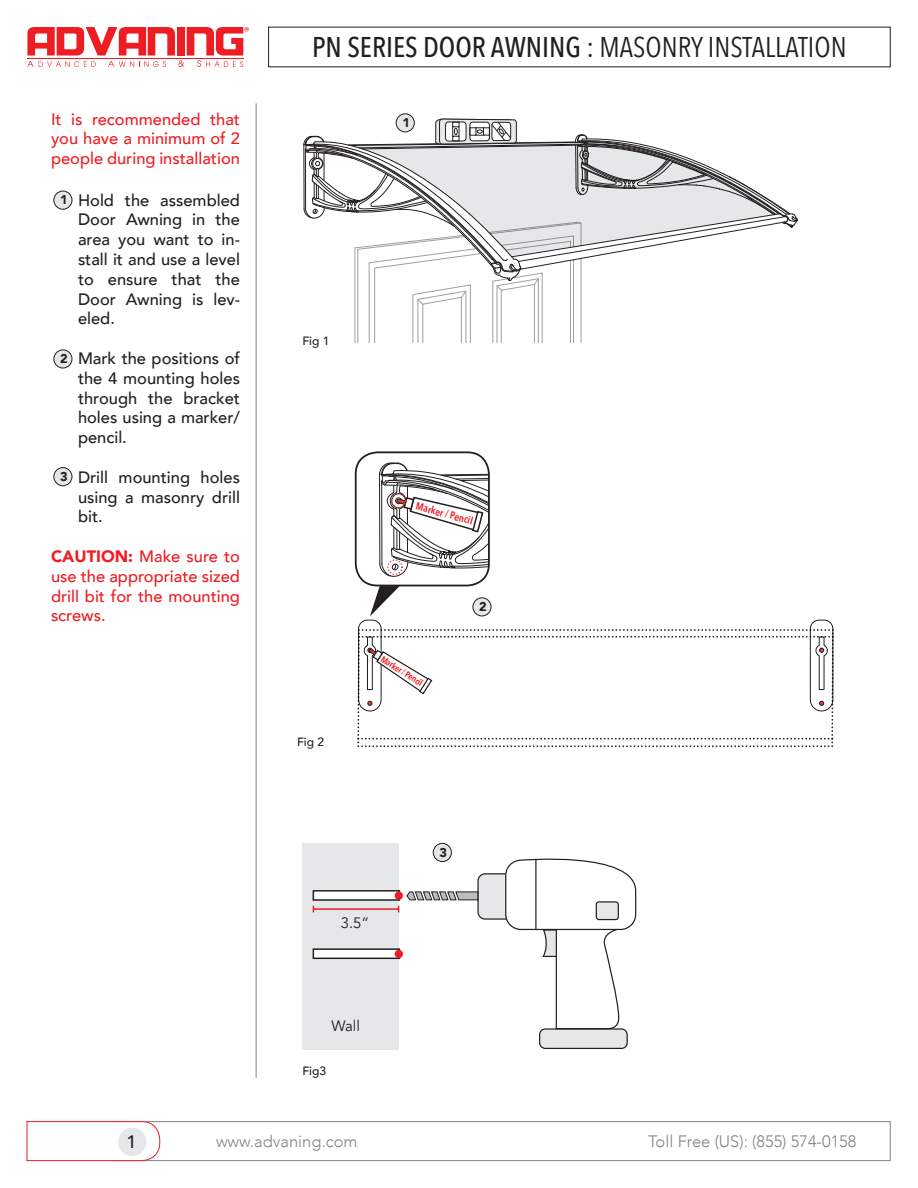
<style>
.page{position:relative;width:918px;height:1188px;background:#fff}
.page>*{position:absolute;margin:0;border:0;box-sizing:border-box;transform-origin:0 0}
.t1{font:500 28.5px "Avenir Next Condensed";color:#231f20}
.t2{font:500 18px "Avenir";color:#231f20}
.medium-11pt{font:500 16.5px/19.8px "Avenir";color:#231f20;text-align:justify}
.Red-medium-11pt{font:500 16.5px/19.8px "Avenir";color:#ee1d23;text-align:justify}
.page_bottom_website{font:300 16.5px "Avenir";color:#808285}
.call_out-book-10pt-b{font:15px "Avenir";color:#231f20}
.circle-alphabet-blk{font:900 12.75px "Avenir";color:#231f20}
.Fig{font:500 12px "Avenir";color:#231f20}
.Red-medium-11pt-2{font:600 10.5px "Avenir Next Condensed";color:#ee1d23}
.Red-medium-11pt-3{font:600 9px "Avenir Next Condensed";color:#ee1d23}
.s1{font-weight:900}
.s2{font-weight:400}
</style>
<div class="page">
<hr style="left:256px;top:103px;width:1px;height:975px;background:#808285">
<div style="left:112px;top:1121px;width:779px;height:40px;border:1px solid #808285"></div>
<svg style="left:26px;top:1121px;width:135px;height:40px"></svg>
<div style="left:302px;top:843px;width:97px;height:207px;background:#e6e7e9"></div>
<div style="left:313px;top:891px;width:86px;height:9px;background:#fff"></div>
<div style="left:313px;top:890px;width:87px;height:11px;border:2px solid #231f20"></div>
<div style="left:313px;top:949px;width:86px;height:9px;background:#fff"></div>
<div style="left:313px;top:948px;width:87px;height:11px;border:2px solid #231f20"></div>
<hr style="left:313px;top:908px;width:86px;height:2px;background:#ee1d23">
<div style="left:540px;top:1029px;width:87px;height:19px;background:#e6e7e9;border-radius:6px"></div>
<div style="left:539px;top:1028px;width:89px;height:21px;border:1px solid #231f20;border-radius:6px"></div>
<div style="left:478px;top:874px;width:56px;height:45px;background:#e6e7e9;border-radius:7px"></div>
<div style="left:478px;top:873px;width:57px;height:47px;border:1px solid #231f20;border-radius:7px"></div>
<svg style="left:505px;top:858px;width:132px;height:172px"></svg>
<hr style="left:535px;top:859px;width:2px;height:70px;background:#231f20">
<div style="left:596px;top:902px;width:22px;height:18px;background:#e6e7e9;border-radius:3px"></div>
<div style="left:596px;top:901px;width:23px;height:19px;border:1px solid #231f20;border-radius:3px"></div>
<svg style="left:406px;top:891px;width:74px;height:10px"></svg>
<div style="left:395px;top:892px;width:8px;height:8px;background:#ee1d23;border-radius:50%"></div>
<div style="left:395px;top:950px;width:8px;height:8px;background:#ee1d23;border-radius:50%"></div>
<div style="left:118px;top:1128px;width:28px;height:28px;background:#e6e7e9;border-radius:50%"></div>
<svg style="left:303px;top:119px;width:495px;height:224px"></svg>
<svg style="left:351px;top:142px;width:428px;height:115px;fill:#e6e7e9"></svg>
<div style="left:396px;top:114px;width:18px;height:18px;background:#e6e7e9;border-radius:50%"></div>
<div style="left:396px;top:113px;width:19px;height:19px;border:1px solid #231f20;border-radius:50%"></div>
<div style="left:355px;top:451px;width:135px;height:135px;border:2px solid #231f20;border-radius:22px"></div>
<svg style="left:357px;top:462px;width:477px;height:285px"></svg>
<div style="left:473px;top:598px;width:18px;height:18px;background:#e6e7e9;border-radius:50%"></div>
<div style="left:473px;top:597px;width:18px;height:19px;border:1px solid #231f20;border-radius:50%"></div>
<svg style="left:27px;top:27px;width:222px;height:40px"></svg>
<div style="left:54px;top:191px;width:18px;height:18px;background:#e6e7e9;border-radius:50%"></div>
<div style="left:53px;top:191px;width:19px;height:19px;border:1px solid #231f20;border-radius:50%"></div>
<div style="left:54px;top:350px;width:18px;height:18px;background:#e6e7e9;border-radius:50%"></div>
<div style="left:53px;top:350px;width:19px;height:18px;border:1px solid #231f20;border-radius:50%"></div>
<div style="left:433px;top:843px;width:18px;height:19px;background:#e6e7e9;border-radius:50%"></div>
<div style="left:433px;top:843px;width:19px;height:19px;border:1px solid #231f20;border-radius:50%"></div>
<div style="left:54px;top:468px;width:18px;height:18px;background:#e6e7e9;border-radius:50%"></div>
<div style="left:53px;top:467px;width:19px;height:19px;border:1px solid #231f20;border-radius:50%"></div>
<p class="Red-medium-11pt" style="left:51px;top:108px;width:191px">It is recommended that you have a minimum of 2 people during installation</p>
<p class="medium-11pt" style="left:78px;top:189px;width:164px">Hold the assembled Door Awning in the area you want to in&shy;stall it and use a level to ensure that the Door Awning is lev&shy;eled.</p>
<p class="medium-11pt" style="left:78px;top:347px;width:164px">Mark the positions of the 4 mounting holes through the bracket holes using a marker/ pencil.</p>
<p class="medium-11pt" style="left:78px;top:466px;width:163px">Drill mounting holes using a masonry drill bit.</p>
<p class="Red-medium-11pt" style="left:51px;top:545px;width:191px"><span class="s1">CAUTION:</span> Make sure to use the appropriate sized drill bit for the mounting screws.</p>
<p class="circle-alphabet-blk" style="left:60px;top:189px;width:9px">1</p>
<p class="circle-alphabet-blk" style="left:60px;top:348px;width:9px">2</p>
<p class="circle-alphabet-blk" style="left:60px;top:465px;width:9px">3</p>
<p class="t1" style="left:312px;top:30px;width:536px">PN SERIES DOOR AWNING : <span class="s2">MASONRY INSTALLATION</span></p>
<p class="circle-alphabet-blk" style="left:403px;top:112px;width:9px">1</p>
<p class="Fig" style="left:302px;top:330px;width:29px">Fig 1</p>
<p class="Fig" style="left:297px;top:732px;width:29px">Fig 2</p>
<p class="Red-medium-11pt-2" style="left:418px;top:497px;width:60px;rotate:15deg">Marker / Pencil</p>
<p class="Red-medium-11pt-3" style="left:386px;top:652px;width:49px;rotate:32deg">Marker / Pencil</p>
<p class="circle-alphabet-blk" style="left:479px;top:596px;width:9px">2</p>
<p class="call_out-book-10pt-b" style="left:341px;top:914px;width:30px">3.5”</p>
<p class="call_out-book-10pt-b" style="left:332px;top:1017px;width:30px">Wall</p>
<p class="Fig" style="left:302px;top:1060px;width:25px">Fig3</p>
<p class="circle-alphabet-blk" style="left:440px;top:841px;width:9px">3</p>
<p class="t2" style="left:127px;top:1126px;width:12px">1</p>
<p class="page_bottom_website" style="left:216px;top:1132px;width:143px">www.advaning.com</p>
<p class="page_bottom_website" style="left:648px;top:1132px;width:210px">Toll Free (US): (855) 574-0158</p>
</div>
